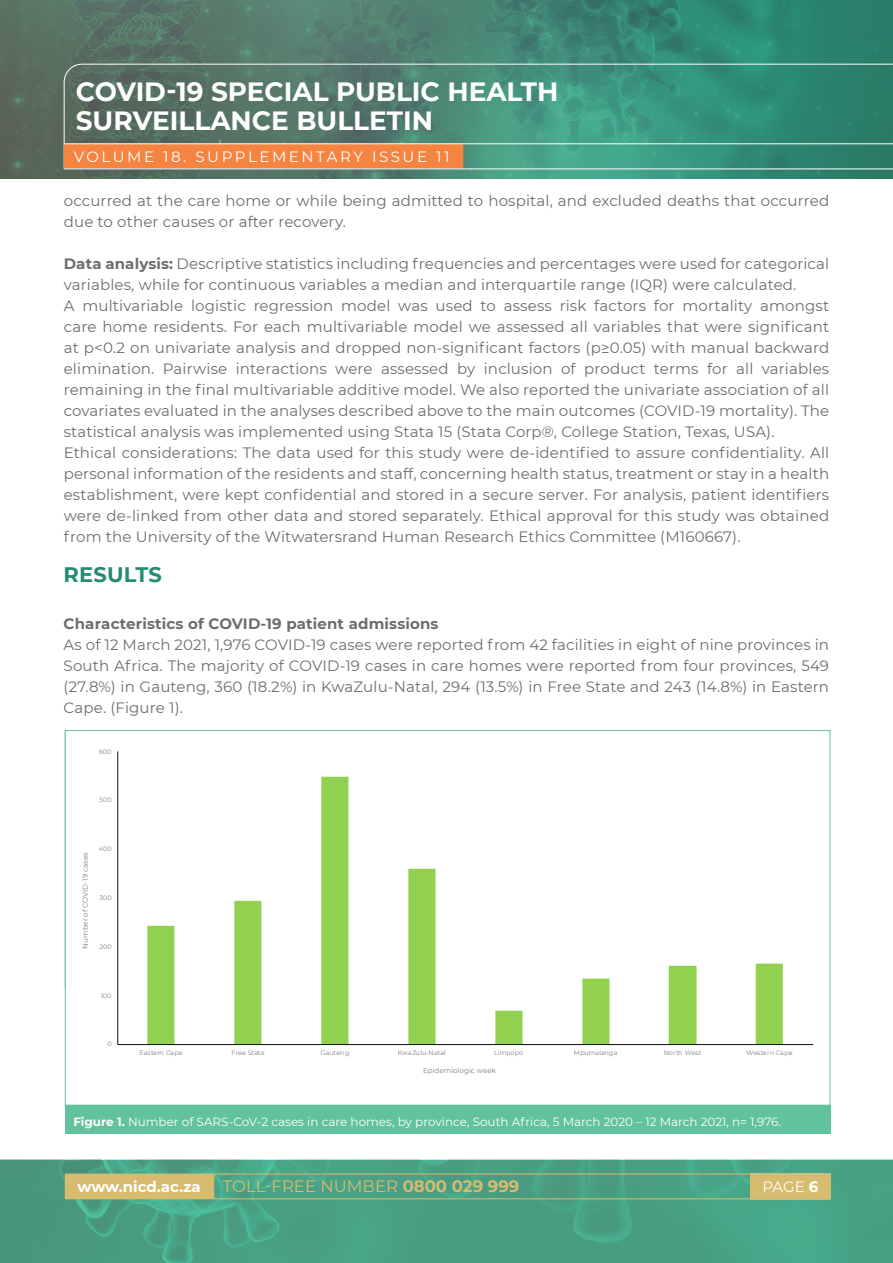
<style>
.page{position:relative;width:893px;height:1263px;background:#fff}
.page>*{position:absolute;margin:0;border:0;box-sizing:border-box;transform-origin:0 0}
.t1{font:700 26.4px/29.1px "Montserrat";color:#fff}
.t2{font:700 21px "Montserrat";letter-spacing:.01em;color:#258b72}
.t3{font:16.5px "Montserrat";color:#d7bc70}
.t4{font:15px/21px "Montserrat";letter-spacing:.01em;color:#6c6d70;text-align:justify}
.t5{font:700 15px "Montserrat";letter-spacing:.01em;color:#6c6d70}
.t6{font:15px "Montserrat";letter-spacing:.17em;color:#fff}
.t7{font:700 15px "Montserrat";color:#fff}
.t8{font:12px "Montserrat";color:#fff}
.t9{font:7.2px "Montserrat";color:#7f7f7f}
.t10{font:6.45px "Montserrat";letter-spacing:-.005em;color:#7f7f7f}
.t11{font:6.45px "Montserrat";letter-spacing:.035em;color:#7f7f7f}
.s1{font-weight:700}
</style>
<div class="page">
<svg style="left:0;top:0;width:893px;height:179px;background:#487d6c"></svg>
<svg style="left:0;top:1160px;width:893px;height:103px;background:#49a083"></svg>
<svg style="left:63px;top:63px;width:830px;height:107px;background:#488875"></svg>
<div style="left:65px;top:144px;width:398px;height:24px;background:#f58441"></div>
<div style="left:64px;top:144px;width:399px;height:24px;border:1px solid #f58441"></div>
<div style="left:213px;top:1174px;width:617px;height:25px;border:1px solid #d7bc70"></div>
<div style="left:751px;top:1174px;width:79px;height:25px;background:#d7bc70"></div>
<div style="left:65px;top:1174px;width:148px;height:25px;background:#d7bc70"></div>
<hr style="left:64px;top:169px;width:829px;height:1px;background:#fff">
<hr style="left:64px;top:143px;width:829px;height:1px;background:#fff">
<div style="left:65px;top:730px;width:765px;height:375px;background:#fff;border:1px solid #61c29c"></div>
<div style="left:65px;top:1105px;width:765px;height:29px;background:#61c29c"></div>
<svg style="left:147px;top:777px;width:636px;height:267px"></svg>
<hr style="left:117px;top:751px;width:1px;height:293px;background:#0d0d0d">
<hr style="left:118px;top:1044px;width:695px;height:1px;background:#0d0d0d">
<h1 class="t1" style="left:76px;top:76px;width:484px">COVID-19 SPECIAL PUBLIC HEALTH<br>SURVEILLANCE BULLETIN</h1>
<p class="t6" style="left:74px;top:146px;width:377px">VOLUME 18. SUPPLEMENTARY ISSUE 11</p>
<p class="t4" style="left:64px;top:190px;width:767px">occurred at the care home or while being admitted to hospital, and excluded deaths that occurred due to other causes or after recovery.</p>
<p class="t4" style="left:64px;top:253px;width:767px"><span class="s1">Data analysis:</span> Descriptive statistics including frequencies and percentages were used for categorical variables, while for continuous variables a median and interquartile range (IQR) were calculated.</p>
<p class="t4" style="left:64px;top:295px;width:767px">A multivariable logistic regression model was used to assess risk factors for mortality amongst care home residents. For each multivariable model we assessed all variables that were significant at p&lt;0.2 on univariate analysis and dropped non-significant factors (p≥0.05) with manual backward elimination. Pairwise interactions were assessed by inclusion of product terms for all variables remaining in the final multivariable additive model. We also reported the univariate association of all covariates evaluated in the analyses described above to the main outcomes (COVID-19 mortality). The statistical analysis was implemented using Stata 15 (Stata Corp®, College Station, Texas, USA).</p>
<p class="t4" style="left:64px;top:442px;width:767px">Ethical considerations: The data used for this study were de-identified to assure confidentiality. All personal information of the residents and staff, concerning health status, treatment or stay in a health establishment, were kept confidential and stored in a secure server. For analysis, patient identifiers were de-linked from other data and stored separately. Ethical approval for this study was obtained from the University of the Witwatersrand Human Research Ethics Committee (M160667).</p>
<p class="t2" style="left:64px;top:560px;width:100px">RESULTS</p>
<p class="t5" style="left:64px;top:613px;width:376px">Characteristics of COVID-19 patient admissions</p>
<p class="t4" style="left:64px;top:634px;width:767px">As of 12 March 2021, 1,976 COVID-19 cases were reported from 42 facilities in eight of nine provinces in South Africa. The majority of COVID-19 cases in care homes were reported from four provinces, 549 (27.8%) in Gauteng, 360 (18.2%) in KwaZulu-Natal, 294 (13.5%) in Free State and 243 (14.8%) in Eastern Cape. (Figure 1).</p>
<p class="t10" style="left:99px;top:747px;width:14px">600</p>
<p class="t10" style="left:100px;top:796px;width:14px">500</p>
<p class="t9" style="left:80px;top:949px;width:98px;rotate:-90deg">Number of COVID-19 cases</p>
<p class="t10" style="left:99px;top:844px;width:14px">400</p>
<p class="t10" style="left:100px;top:893px;width:14px">300</p>
<p class="t10" style="left:100px;top:942px;width:14px">200</p>
<p class="t10" style="left:101px;top:991px;width:12px">100</p>
<p class="t10" style="left:107px;top:1040px;width:6px">0</p>
<p class="t10" style="left:140px;top:1048px;width:45px">Eastern Cape</p>
<p class="t11" style="left:232px;top:1048px;width:35px">Free State</p>
<p class="t10" style="left:321px;top:1048px;width:30px">Gauteng</p>
<p class="t10" style="left:398px;top:1048px;width:50px">KwaZulu-Natal</p>
<p class="t10" style="left:494px;top:1048px;width:30px">Limpopo</p>
<p class="t10" style="left:574px;top:1048px;width:45px">Mpumalanga</p>
<p class="t10" style="left:664px;top:1048px;width:39px">North West</p>
<p class="t10" style="left:747px;top:1048px;width:47px">Western Cape</p>
<p class="t9" style="left:423px;top:1066px;width:74px">Epidemiologic week</p>
<p class="t8" style="left:73px;top:1113px;width:709px"><span class="s1">Figure 1.</span> Number of SARS-CoV-2 cases in care homes, by province, South Africa, 5 March 2020 – 12 March 2021, n= 1,976.</p>
<p class="t7" style="left:78px;top:1176px;width:125px">www.nicd.ac.za</p>
<p class="t3" style="left:223px;top:1175px;width:298px">TOLL-FREE NUMBER <span class="s1">0800 029 999</span></p>
<p class="t6" style="left:762px;top:1176px;width:57px">PAGE <span class="s1">6</span></p>
</div>
